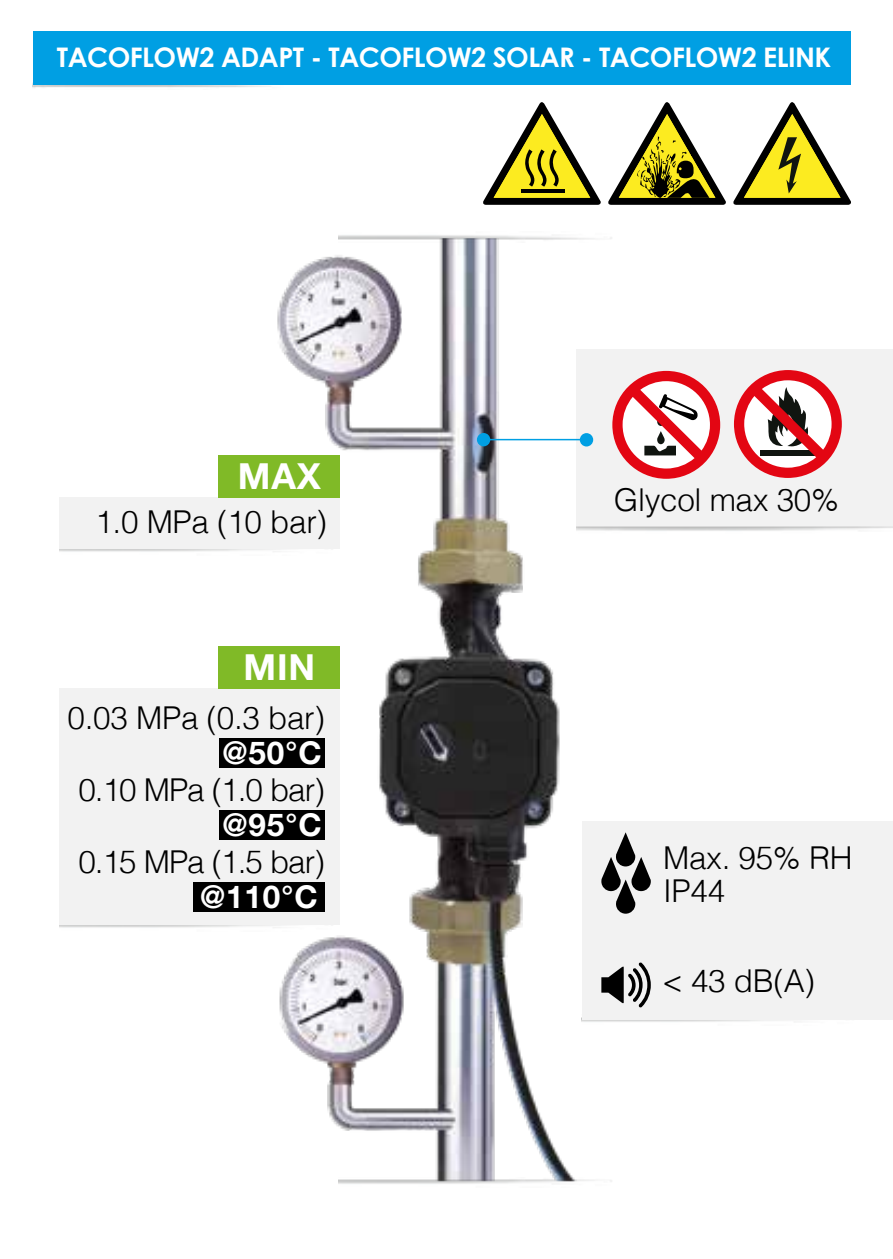
<style>
.page{position:relative;width:893px;height:1259px;background:#fff}
.page>*{position:absolute;margin:0;border:0;box-sizing:border-box;transform-origin:0 0}
.t1{font:700 36px "Helvetica Neue LT Std";letter-spacing:.025em;color:#fff}
.t2{font:300 31.5px/33px "Helvetica";letter-spacing:-.01em;color:#000}
.t3{font:700 31.5px "Helvetica Neue LT Std";letter-spacing:.025em;color:#fff}
.t4{font:700 27px "Century Gothic";letter-spacing:-.02em;color:#fff}
</style>
<div class="page">
<img style="left:277px;top:238px;width:410px;height:943px">
<div style="left:577px;top:350px;width:316px;height:178px;background:#f2f2f2"></div>
<img style="left:60px;top:548px;width:280px;height:7px">
<div style="left:60px;top:497px;width:280px;height:51px;background:#f2f2f2"></div>
<div style="left:218px;top:455px;width:122px;height:42px;background:#80ba27"></div>
<img style="left:339px;top:1177px;width:280px;height:7px">
<img style="left:339px;top:235px;width:280px;height:7px">
<img style="left:577px;top:526px;width:316px;height:8px">
<img style="left:60px;top:925px;width:280px;height:6px">
<div style="left:60px;top:688px;width:280px;height:237px;background:#f2f2f2"></div>
<div style="left:219px;top:738px;width:106px;height:30px;background:#000"></div>
<div style="left:219px;top:810px;width:106px;height:30px;background:#000"></div>
<div style="left:193px;top:882px;width:132px;height:30px;background:#000"></div>
<div style="left:218px;top:646px;width:122px;height:42px;background:#80ba27"></div>
<hr style="left:486px;top:439px;width:105px;height:1px;background:#009fe3">
<div style="left:477px;top:433px;width:13px;height:13px;background:#009fe3;border-radius:50%"></div>
<div style="left:580px;top:433px;width:13px;height:13px;background:#009fe3;border-radius:50%"></div>
<img style="left:581px;top:1015px;width:281px;height:10px">
<div style="left:583px;top:821px;width:310px;height:198px;background:#f2f2f2"></div>
<svg style="left:601px;top:832px;width:50px;height:81px"></svg>
<svg style="left:483px;top:102px;width:368px;height:103px"></svg>
<svg style="left:734px;top:370px;width:108px;height:108px"></svg>
<svg style="left:612px;top:371px;width:108px;height:108px"></svg>
<img style="left:33px;top:84px;width:255px;height:4px">
<svg style="left:601px;top:962px;width:50px;height:45px"></svg>
<div style="left:33px;top:31px;width:817px;height:53px;background:#009fe3"></div>
<p class="t4" style="left:57px;top:41px;width:776px">TACOFLOW2 ADAPT - TACOFLOW2 SOLAR - TACOFLOW2 ELINK</p>
<p class="t1" style="left:238px;top:454px;width:85px">MAX</p>
<p class="t2" style="left:95px;top:503px;width:233px">1.0 MPa (10 bar)</p>
<p class="t1" style="left:243px;top:645px;width:73px">MIN</p>
<p class="t2" style="left:68px;top:699px;width:259px">0.03 MPa (0.3 bar)</p>
<p class="t3" style="left:222px;top:733px;width:101px">@50°C</p>
<p class="t2" style="left:78px;top:771px;width:248px">0.10 MPa (1.0 bar)</p>
<p class="t3" style="left:222px;top:805px;width:101px">@95°C</p>
<p class="t2" style="left:78px;top:843px;width:248px">0.15 MPa (1.5 bar)</p>
<p class="t3" style="left:200px;top:877px;width:119px">@110°C</p>
<p class="t2" style="left:614px;top:481px;width:227px">Glycol max 30%</p>
<p class="t2" style="left:663px;top:839px;width:191px">Max. 95% RH<br>IP44</p>
<p class="t2" style="left:662px;top:961px;width:154px">&lt; 43 dB(A)</p>
</div>
